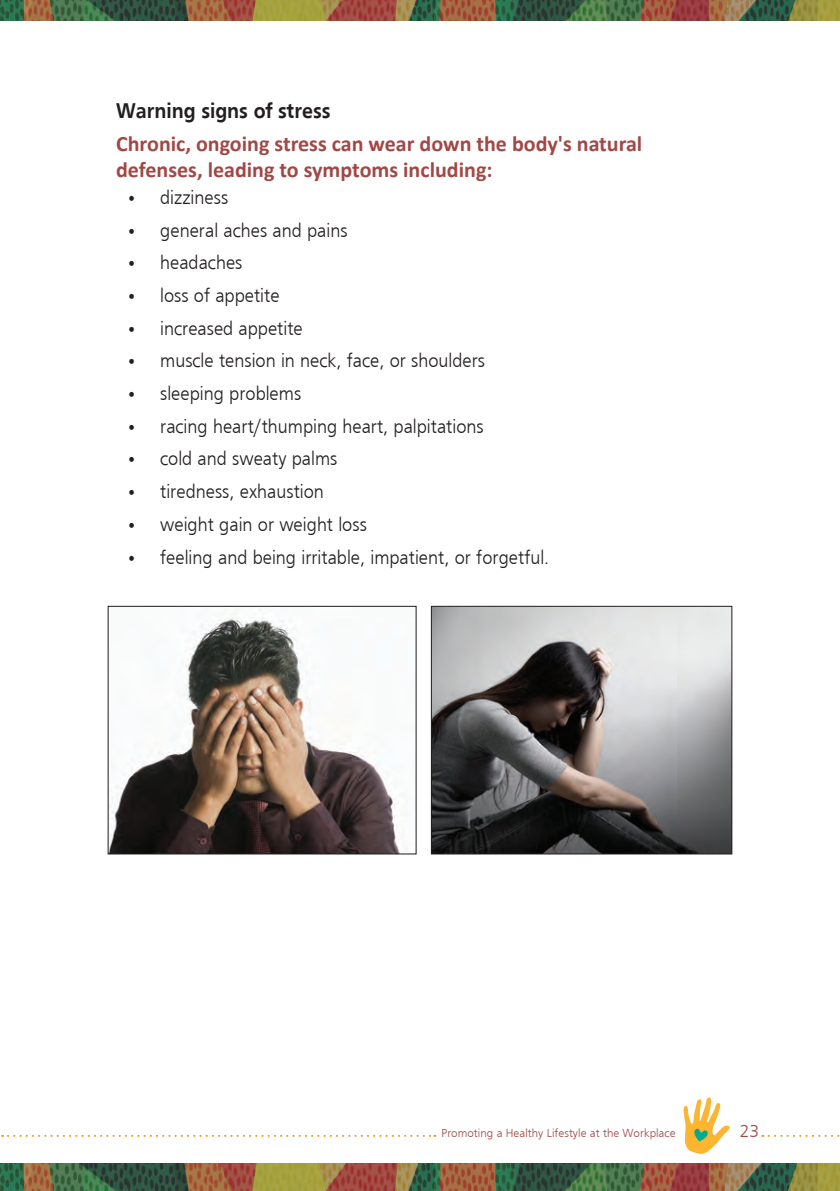
<style>
.page{position:relative;width:840px;height:1191px;background:#fff}
.page>*{position:absolute;margin:0;border:0;box-sizing:border-box;transform-origin:0 0}
.t1{font:700 22px/26.4px "Calibri";color:#a04845}
.Para1{font:700 22px "Frugal Sans";color:#231f20;scale:.93 1}
.t2{font:300 20px "Frugal Sans";color:#231f20;scale:.94 1}
.t3{font:300 18px "Frugal Sans";color:#a04845}
.t4{font:300 12px "Frugal Sans";color:#a04845}
</style>
<div class="page">
<img style="left:0;top:1163px;width:839px;height:28px">
<img style="left:0;top:0;width:839px;height:21px">
<svg style="left:683px;top:1097px;width:46px;height:57px"></svg>
<svg style="left:762px;top:1134px;width:78px;height:2px"></svg>
<svg style="left:2px;top:1134px;width:433px;height:2px"></svg>
<img style="left:110px;top:613px;width:297px;height:239px">
<div style="left:108px;top:606px;width:308px;height:248px;border:1px solid #231f20"></div>
<img style="left:432px;top:608px;width:298px;height:244px">
<div style="left:430px;top:606px;width:302px;height:248px;border:1px solid #231f20"></div>
<p class="Para1" style="left:116px;top:98px;width:232px">Warning signs of stress</p>
<p class="t1" style="left:116px;top:129px;width:527px">Chronic, ongoing stress can wear down the body's natural defenses, leading to symptoms including:</p>
<p class="t2" style="left:126px;top:186px;width:110px">• dizziness</p>
<p class="t2" style="left:126px;top:219px;width:237px">• general aches and pains</p>
<p class="t2" style="left:126px;top:251px;width:125px">• headaches</p>
<p class="t2" style="left:126px;top:284px;width:165px">• loss of appetite</p>
<p class="t2" style="left:126px;top:317px;width:189px">• increased appetite</p>
<p class="t2" style="left:126px;top:349px;width:383px">• muscle tension in neck, face, or shoulders</p>
<p class="t2" style="left:126px;top:382px;width:188px">• sleeping problems</p>
<p class="t2" style="left:126px;top:415px;width:382px">• racing heart/thumping heart, palpitations</p>
<p class="t2" style="left:126px;top:447px;width:226px">• cold and sweaty palms</p>
<p class="t2" style="left:126px;top:480px;width:212px">• tiredness, exhaustion</p>
<p class="t2" style="left:126px;top:513px;width:257px">• weight gain or weight loss</p>
<p class="t2" style="left:126px;top:545px;width:451px">• feeling and being irritable, impatient, or forgetful.</p>
<p class="t4" style="left:441px;top:1126px;width:235px">Promoting a Healthy Lifestyle at the Workplace</p>
<p class="t3" style="left:739px;top:1120px;width:21px">23</p>
</div>
